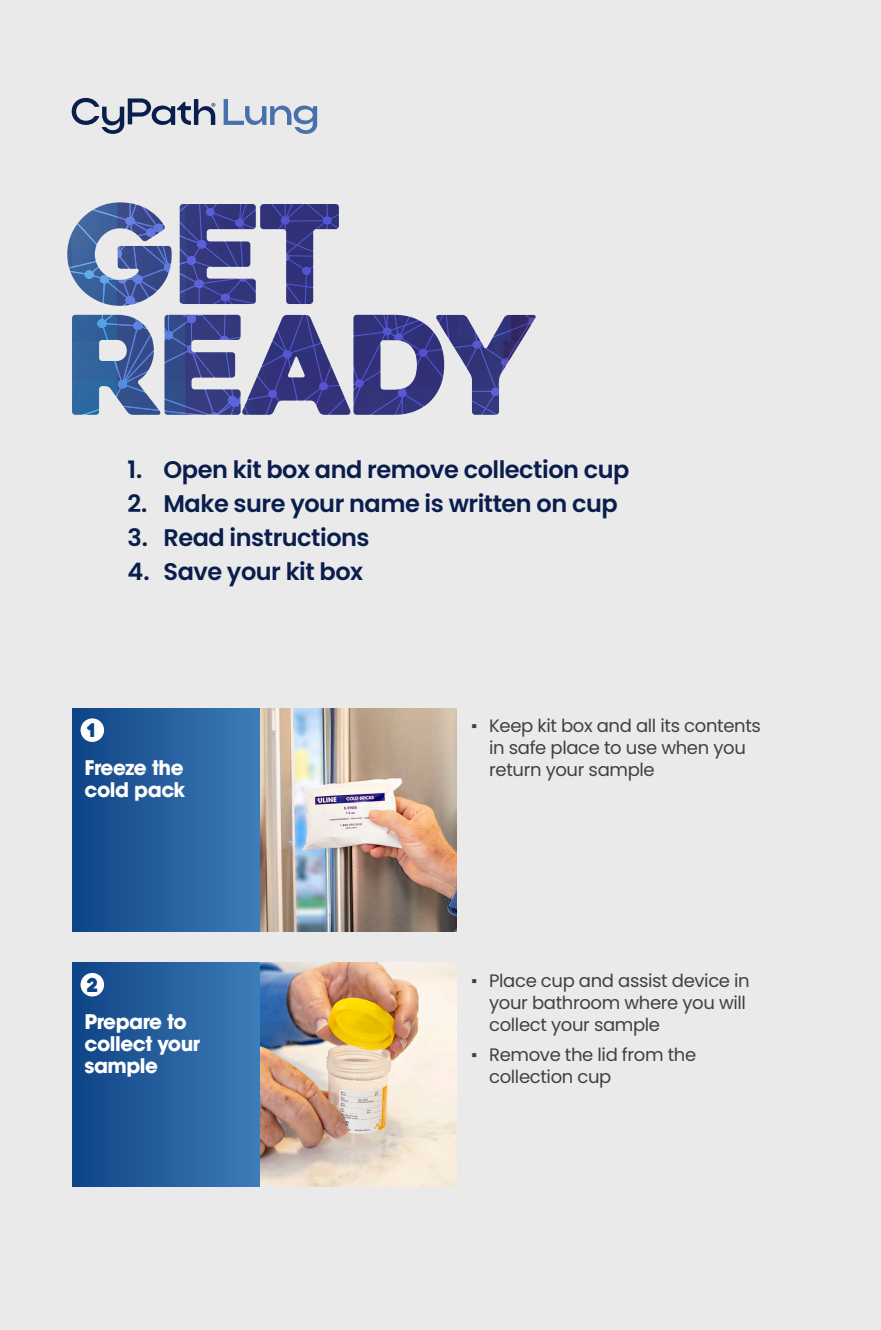
<style>
.page{position:relative;width:881px;height:1330px;background:#fff}
.page>*{position:absolute;margin:0;border:0;box-sizing:border-box;transform-origin:0 0}
.t1{font:600 24px "Poppins";letter-spacing:-.02em;color:#0a1e4e}
.t2{font:700 20px/22px "ITC Avant Garde Std";letter-spacing:-.025em;color:#fff}
.t3{font:18.8px "Heavitas";color:#0a4487}
.t4{font:18px/22px "Poppins";letter-spacing:-.02em;color:#414142}
.s1{font-family:"Times New Roman"}
</style>
<div class="page">
<div style="left:0;top:0;width:880px;height:1329px;background:#eaeaea"></div>
<img style="left:259px;top:708px;width:197px;height:223px">
<div style="left:72px;top:708px;width:187px;height:223px;background:linear-gradient(to right,#0f4385,#3c7cb8)"></div>
<div style="left:80px;top:718px;width:24px;height:23px;background:#fff;border-radius:50%"></div>
<img style="left:259px;top:962px;width:197px;height:223px">
<div style="left:72px;top:962px;width:187px;height:223px;background:linear-gradient(to right,#0f4385,#3c7cb8)"></div>
<div style="left:80px;top:972px;width:24px;height:24px;background:#fff;border-radius:50%"></div>
<svg style="left:67px;top:202px;width:377px;height:213px"></svg>
<svg style="left:223px;top:99px;width:94px;height:35px"></svg>
<svg style="left:72px;top:98px;width:143px;height:36px"></svg>
<h1 class="t1" style="left:127px;top:453px;width:503px">1. Open kit box and remove collection cup</h1>
<h1 class="t1" style="left:127px;top:487px;width:491px">2. Make sure your name is written on cup</h1>
<h1 class="t1" style="left:127px;top:521px;width:243px">3. Read instructions</h1>
<h1 class="t1" style="left:127px;top:555px;width:237px">4. Save your kit box</h1>
<p class="t4" style="left:471px;top:714px;width:291px;text-align:center"><span class="s1">▪</span> Keep kit box and all its contents in safe place to use when you</p>
<p class="t3" style="left:87px;top:722px;width:10px">1</p>
<p class="t2" style="left:84px;top:756px;width:100px">Freeze the</p>
<p class="t4" style="left:489px;top:758px;width:167px">return your sample</p>
<p class="t2" style="left:84px;top:778px;width:102px">cold pack</p>
<p class="t3" style="left:86px;top:977px;width:14px">2</p>
<p class="t2" style="left:84px;top:1010px;width:117px">Prepare to collect your sample</p>
<p class="t4" style="left:489px;top:969px;width:262px;text-indent:-18px"><span class="s1">▪</span> Place cup and assist device in your bathroom where you will collect your sample</p>
<p class="t4" style="left:489px;top:1043px;width:208px;text-indent:-18px"><span class="s1">▪</span> Remove the lid from the collection cup</p>
</div>
